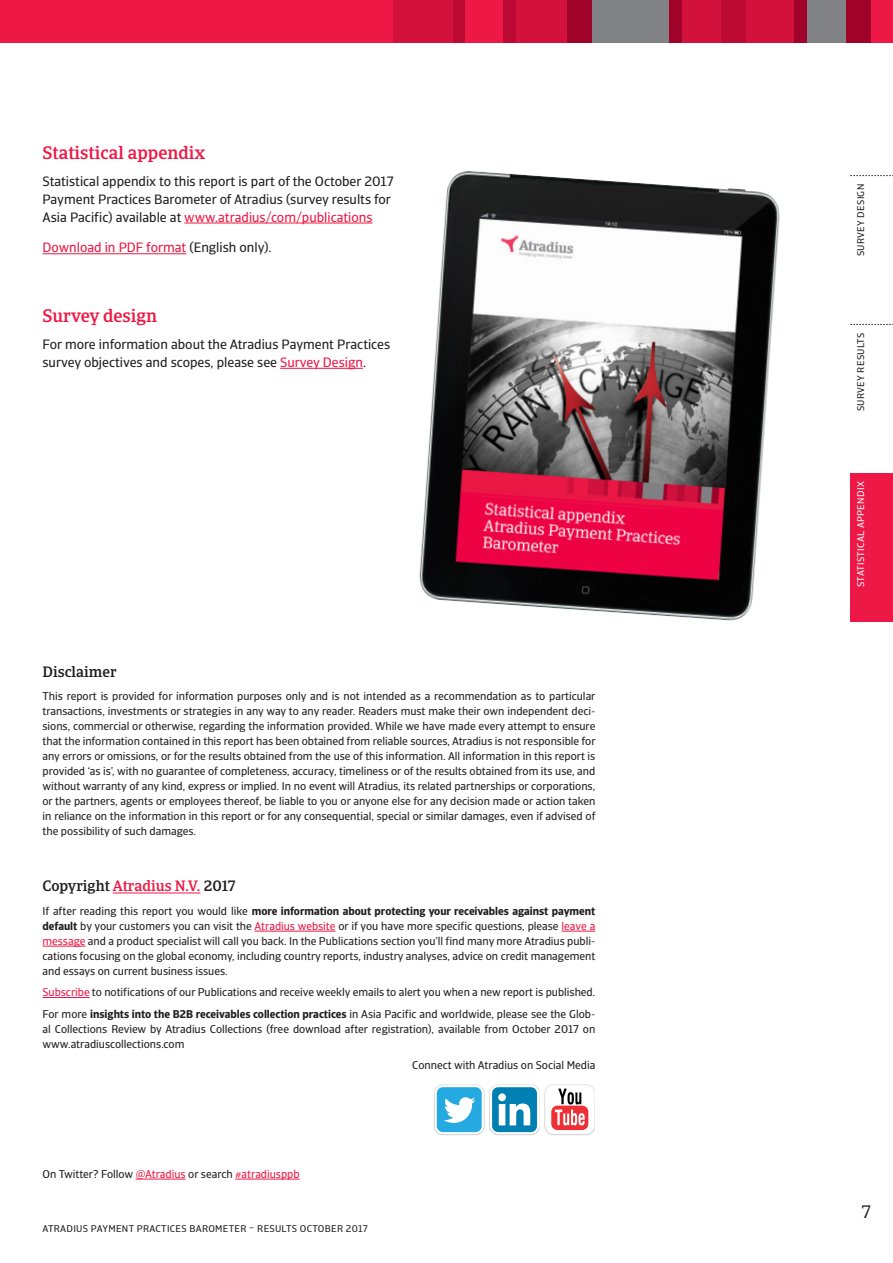
<style>
.page{position:relative;width:893px;height:1263px;background:#fff}
.page>*{position:absolute;margin:0;border:0;box-sizing:border-box;transform-origin:0 0}
.t1{font:500 18px "Catalana";color:#ed1845}
.t2{font:18px "Catalana";color:#231f20}
.t3{font:500 15px "Catalana";color:#231f20}
.t4{font:13.5px/18px "Catalana Sans";color:#231f20}
.t5{font:13.5px "Catalana Sans";color:#ed1845}
.t6{font:11.25px/15px "Catalana Sans";color:#231f20;text-align:justify}
.t7{font:9.75px "Catalana Sans";letter-spacing:.03em;color:#231f20}
.t8{font:9.75px "Catalana Sans";letter-spacing:.03em;color:#fff}
.s1{color:#ed1845}
.s2{color:#231f20}
.s3{font-weight:700}
</style>
<div class="page">
<div style="left:0;top:0;width:893px;height:43px;background:#ed1845"></div>
<div style="left:452px;top:0;width:13px;height:43px;background:#bc0a35"></div>
<div style="left:393px;top:0;width:59px;height:43px;background:#d2113d"></div>
<div style="left:516px;top:0;width:51px;height:43px;background:#d2113d"></div>
<div style="left:746px;top:0;width:49px;height:43px;background:#d2113d"></div>
<div style="left:567px;top:0;width:26px;height:43px;background:#a0032a"></div>
<div style="left:720px;top:0;width:26px;height:43px;background:#bc0a35"></div>
<div style="left:846px;top:0;width:25px;height:43px;background:#a0032a"></div>
<div style="left:503px;top:0;width:13px;height:43px;background:#bc0a35"></div>
<div style="left:593px;top:0;width:76px;height:43px;background:#808285"></div>
<div style="left:669px;top:0;width:13px;height:43px;background:#a0032a"></div>
<div style="left:682px;top:0;width:38px;height:43px;background:#d2113d"></div>
<div style="left:807px;top:0;width:39px;height:43px;background:#808285"></div>
<div style="left:795px;top:0;width:12px;height:43px;background:#a0032a"></div>
<div style="left:850px;top:473px;width:43px;height:149px;background:#ed1845"></div>
<svg style="left:850px;top:175px;width:43px;height:1px"></svg>
<svg style="left:850px;top:324px;width:43px;height:1px"></svg>
<hr style="left:113px;top:892px;width:87px;height:1px;background:#ed1845">
<hr style="left:255px;top:931px;width:80px;height:1px;background:#ed1845">
<hr style="left:562px;top:931px;width:33px;height:1px;background:#ed1845">
<hr style="left:43px;top:946px;width:42px;height:1px;background:#ed1845">
<hr style="left:43px;top:997px;width:47px;height:1px;background:#ed1845">
<hr style="left:136px;top:1179px;width:50px;height:1px;background:#ed1845">
<hr style="left:235px;top:1179px;width:65px;height:1px;background:#ed1845">
<svg style="left:434px;top:1084px;width:161px;height:51px"></svg>
<hr style="left:184px;top:223px;width:189px;height:1px;background:#ed1845">
<hr style="left:43px;top:253px;width:143px;height:1px;background:#ed1845">
<hr style="left:280px;top:368px;width:83px;height:1px;background:#ed1845">
<img style="left:419px;top:171px;width:361px;height:450px">
<h1 class="t1" style="left:43px;top:142px;width:164px">Statistical appendix</h1>
<p class="t4" style="left:43px;top:172px;width:353px">Statistical appendix to this report is part of the October 2017<br>Payment Practices Barometer of Atradius (survey results for<br>Asia Pacific) available at <span class="s1">www.atradius/com/publications</span></p>
<p class="t5" style="left:43px;top:240px;width:231px">Download in PDF format <span class="s2">(English only).</span></p>
<h1 class="t1" style="left:43px;top:305px;width:116px">Survey design</h1>
<p class="t4" style="left:43px;top:335px;width:349px">For more information about the Atradius Payment Practices survey objectives and scopes, please see <span class="s1">Survey Design</span>.</p>
<h2 class="t3" style="left:43px;top:662px;width:75px">Disclaimer</h2>
<p class="t6" style="left:43px;top:689px;width:554px">This report is provided for information purposes only and is not intended as a recommendation as to particular transactions, investments or strategies in any way to any reader. Readers must make their own independent deci&shy;sions, commercial or otherwise, regarding the information provided. While we have made every attempt to ensure that the information contained in this report has been obtained from reliable sources, Atradius is not responsible for any errors or omissions, or for the results obtained from the use of this information. All information in this report is provided ‘as is’, with no guarantee of completeness, accuracy, timeliness or of the results obtained from its use, and without warranty of any kind, express or implied. In no event will Atradius, its related partnerships or corporations, or the partners, agents or employees thereof, be liable to you or anyone else for any decision made or action taken in reliance on the information in this report or for any consequential, special or similar damages, even if advised of the possibility of such damages.</p>
<h2 class="t3" style="left:43px;top:877px;width:195px">Copyright <span class="s1">Atradius N.V.</span> 2017</h2>
<p class="t6" style="left:43px;top:904px;width:554px">If after reading this report you would like <span class="s3">more information about protecting your receivables against payment default</span> by your customers you can visit the <span class="s1">Atradius website</span> or if you have more specific questions, please <span class="s1">leave a message</span> and a product specialist will call you back. In the Publications section you’ll find many more Atradius publi&shy;cations focusing on the global economy, including country reports, industry analyses, advice on credit management and essays on current business issues.</p>
<p class="t6" style="left:43px;top:982px;width:554px;line-height:21.3px"><span class="s1">Subscribe</span> to notifications of our Publications and receive weekly emails to alert you when a new report is published.<br>For more <span class="s3">insights into the B2B receivables collection practices</span> in Asia Pacific and worldwide, please see the Glob-</p>
<p class="t6" style="left:43px;top:1021px;width:554px">al Collections Review by Atradius Collections (free download after registration), available from October 2017 on www.atradiuscollections.com</p>
<p class="t6" style="left:412px;top:1058px;width:185px">Connect with Atradius on Social Media</p>
<p class="t6" style="left:43px;top:1166px;width:259px">On Twitter? Follow <span class="s1">@Atradius</span> or search <span class="s1">#atradiusppb</span></p>
<p class="t7" style="left:43px;top:1223px;width:327px">ATRADIUS PAYMENT PRACTICES BAROMETER – RESULTS OCTOBER 2017</p>
<p class="t7" style="left:855px;top:256px;width:74px;rotate:-90deg">SURVEY DESIGN</p>
<p class="t7" style="left:855px;top:411px;width:80px;rotate:-90deg">SURVEY RESULTS</p>
<p class="t8" style="left:855px;top:587px;width:107px;rotate:-90deg">STATISTICAL APPENDIX</p>
<h1 class="t2" style="left:861px;top:1201px;width:12px">7</h1>
</div>
